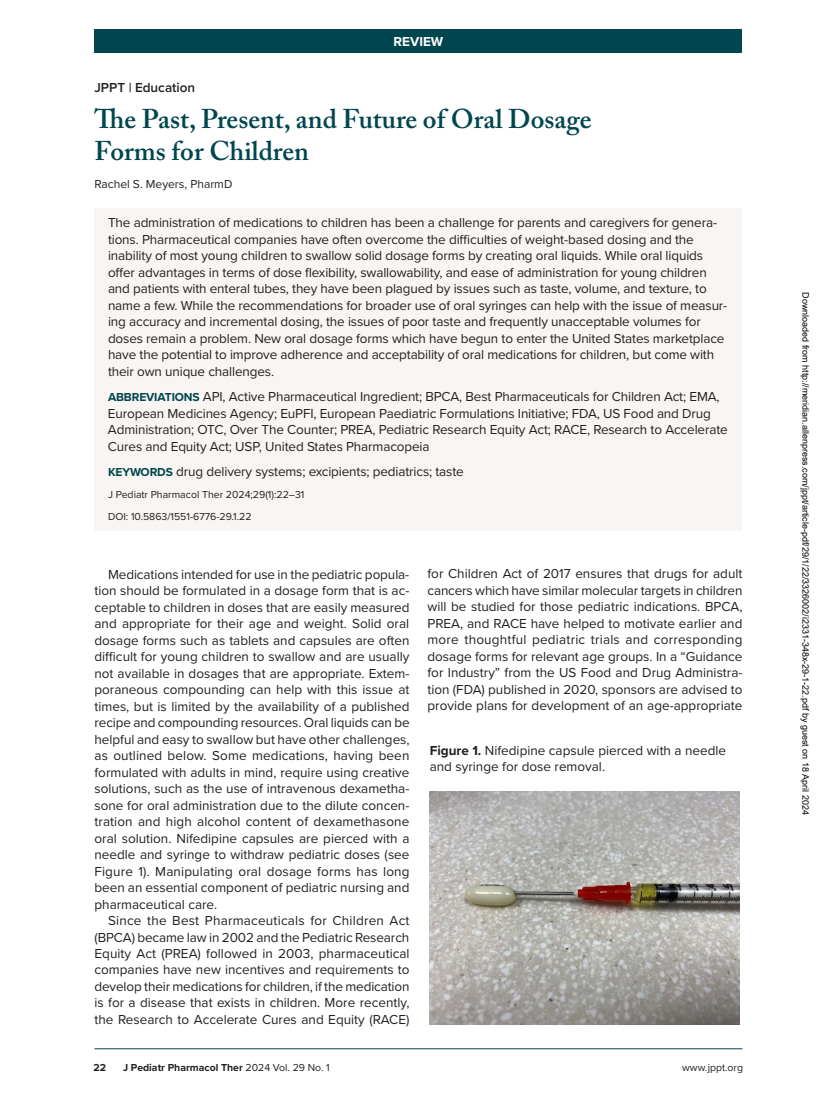
<style>
.page{position:relative;width:837px;height:1107px;background:#fff}
.page>*{position:absolute;margin:0;border:0;box-sizing:border-box;transform-origin:0 0}
.t1{font:600 27px/31.5px "Adobe Caslon Pro";color:#00464f}
.t2{font:13.5px/16.5px "Proxima Nova";letter-spacing:-.01em;color:#231f20}
.t3{font:600 13.5px "Proxima Nova";color:#231f20}
.t4{font:700 13.5px "Proxima Nova";color:#fff}
.t5{font:12px "Proxima Nova";color:#231f20}
.t6{font:10.5px/21.6px "Proxima Nova";color:#231f20}
.t7{font:700 10.5px "Proxima Nova";color:#231f20}
.t8{font:9px "Arial";color:#000}
.s1{font-weight:700;font-size:12px;color:#00464f}
.s2{font-weight:700}
.s3{font-weight:400}
</style>
<div class="page">
<hr style="left:94px;top:1048px;width:648px;height:1px;background:#00464f">
<div style="left:94px;top:30px;width:648px;height:23px;background:#00464f"></div>
<div style="left:94px;top:208px;width:648px;height:180px;background:#f8f5f2"></div>
<div style="left:94px;top:382px;width:648px;height:81px;background:#f8f5f2"></div>
<div style="left:94px;top:457px;width:648px;height:31px;background:#f8f5f2"></div>
<div style="left:94px;top:481px;width:648px;height:28px;background:#f8f5f2"></div>
<div style="left:94px;top:502px;width:648px;height:29px;background:#f8f5f2"></div>
<img style="left:430px;top:792px;width:309px;height:232px">
<p class="t3" style="left:94px;top:77px;width:102px">JPPT | Education</p>
<p class="t4" style="left:394px;top:31px;width:51px">REVIEW</p>
<h1 class="t1" style="left:94px;top:103px;width:499px">The Past, Present, and Future of Oral Dosage<br>Forms for Children</h1>
<p class="t5" style="left:94px;top:175px;width:139px">Rachel S. Meyers, PharmD</p>
<p class="t2" style="left:108px;top:214px;width:621px">The administration of medications to children has been a challenge for parents and caregivers for genera&shy;tions. Pharmaceutical companies have often overcome the difficulties of weight-based dosing and the inability of most young children to swallow solid dosage forms by creating oral liquids. While oral liquids offer advantages in terms of dose flexibility, swallowability, and ease of administration for young children and patients with enteral tubes, they have been plagued by issues such as taste, volume, and texture, to name a few. While the recommendations for broader use of oral syringes can help with the issue of measur&shy;ing accuracy and incremental dosing, the issues of poor taste and frequently unacceptable volumes for doses remain a problem. New oral dosage forms which have begun to enter the United States marketplace have the potential to improve adherence and acceptability of oral medications for children, but come with their own unique challenges.</p>
<p class="t2" style="left:108px;top:388px;width:621px"><span class="s1">ABBREVIATIONS</span> API, Active Pharmaceutical Ingredient; BPCA, Best Pharmaceuticals for Children Act; EMA, European Medicines Agency; EuPFI, European Paediatric Formulations Initiative; FDA, US Food and Drug Administration; OTC, Over The Counter; PREA, Pediatric Research Equity Act; RACE, Research to Accelerate Cures and Equity Act; USP, United States Pharmacopeia</p>
<p class="t2" style="left:108px;top:463px;width:357px"><span class="s1">KEYWORDS</span> drug delivery systems; excipients; pediatrics; taste</p>
<p class="t6" style="left:108px;top:483px;width:198px">J Pediatr Pharmacol Ther 2024;29(1):22–31<br>DOI: 10.5863/1551-6776-29.1.22</p>
<p class="t2" style="left:94px;top:565px;width:317px;text-align:justify;text-indent:14px">Medications intended for use in the pediatric popula&shy;tion should be formulated in a dosage form that is ac&shy;ceptable to children in doses that are easily measured and appropriate for their age and weight. Solid oral dosage forms such as tablets and capsules are often difficult for young children to swallow and are usually not available in dosages that are appropriate. Extem&shy;poraneous compounding can help with this issue at times, but is limited by the availability of a published recipe and compounding resources. Oral liquids can be helpful and easy to swallow but have other challenges, as outlined below. Some medications, having been formulated with adults in mind, require using creative solutions, such as the use of intravenous dexametha&shy;sone for oral administration due to the dilute concen&shy;tration and high alcohol content of dexamethasone oral solution. Nifedipine capsules are pierced with a needle and syringe to withdraw pediatric doses (see Figure 1). Manipulating oral dosage forms has long been an essential component of pediatric nursing and pharmaceutical care.</p>
<p class="t2" style="left:94px;top:912px;width:317px;text-align:justify;text-indent:14px">Since the Best Pharmaceuticals for Children Act (BPCA) became law in 2002 and the Pediatric Research Equity Act (PREA) followed in 2003, pharmaceutical companies have new incentives and requirements to develop their medications for children, if the medication is for a disease that exists in children. More recently, the Research to Accelerate Cures and Equity (RACE)</p>
<p class="t2" style="left:428px;top:565px;width:317px;text-align:justify">for Children Act of 2017 ensures that drugs for adult cancers which have similar molecular targets in children will be studied for those pediatric indications. BPCA, PREA, and RACE have helped to motivate earlier and more thoughtful pediatric trials and corresponding dosage forms for relevant age groups. In a “Guidance for Industry” from the US Food and Drug Administra&shy;tion (FDA) published in 2020, sponsors are advised to provide plans for development of an age-appropriate</p>
<p class="t2" style="left:430px;top:742px;width:298px"><span class="s2">Figure 1.</span> Nifedipine capsule pierced with a needle and syringe for dose removal.</p>
<p class="t7" style="left:94px;top:1060px;width:14px">22</p>
<p class="t7" style="left:123px;top:1060px;width:208px">J Pediatr Pharmacol Ther <span class="s3">2024 Vol. 29 No. 1</span></p>
<p class="t6" style="left:682px;top:1056px;width:62px">www.jppt.org</p>
<p class="t8" style="left:809px;top:292px;width:524px;rotate:90deg">Downloaded from http://meridian.allenpress.com/jppt/article-pdf/29/1/22/3326002/i2331-348x-29-1-22.pdf by guest on 18 April 2024</p>
</div>
